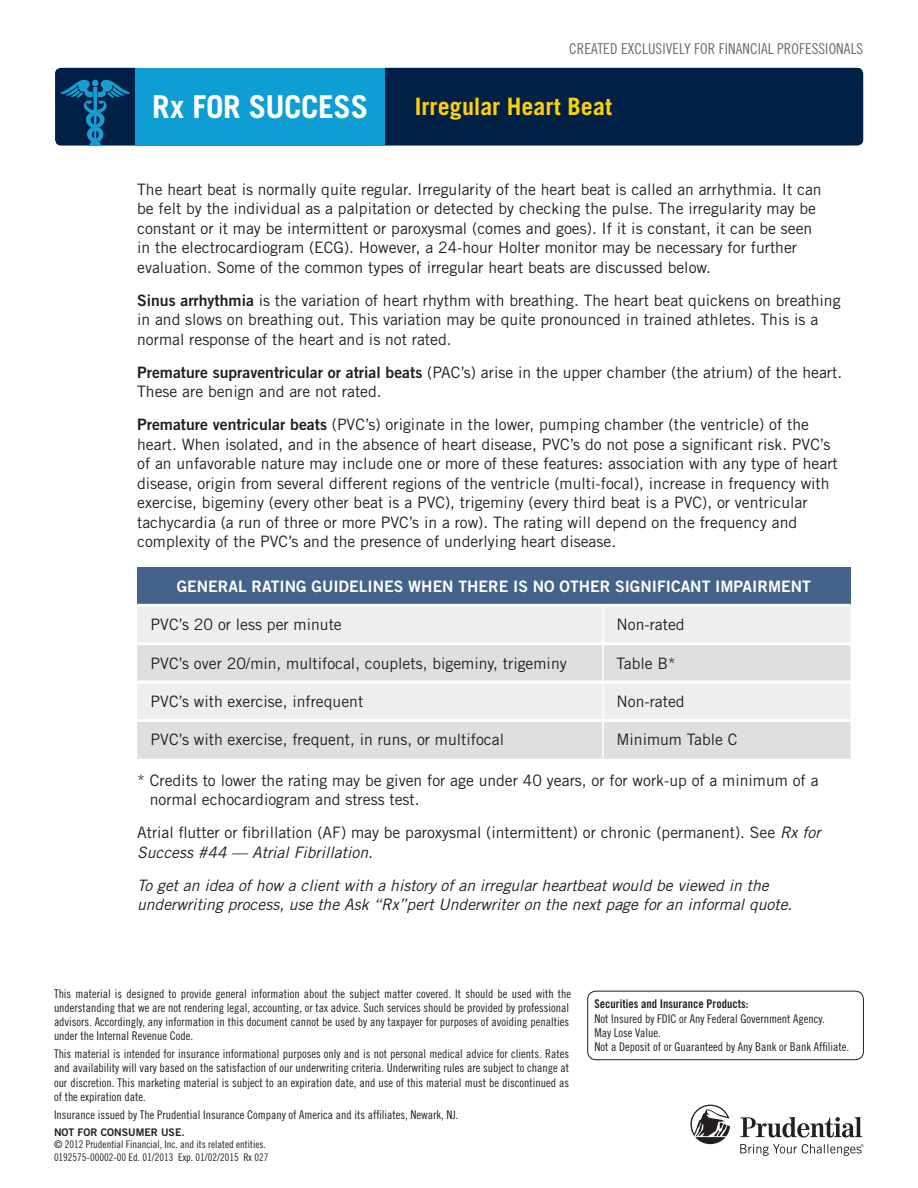
<style>
.page{position:relative;width:918px;height:1188px;background:#fff}
.page>*{position:absolute;margin:0;border:0;box-sizing:border-box;transform-origin:0 0}
.t1{font:700 31.5px "Trade Gothic LT Std";letter-spacing:-.015em;color:#fff}
.t2{font:700 24px "Trade Gothic LT Std";letter-spacing:.005em;color:#fed105}
.t3{font:15.75px/19.5px "Trade Gothic LT Std";color:#231f20}
.t4{font:italic 15.75px/19.5px "Trade Gothic LT Std";color:#231f20}
.t5{font:15.75px "Trade Gothic LT Std Bd 2";color:#fff}
.t6{font:15px "Trade Gothic LT Std Cn 18";letter-spacing:.005em;color:#6c6d70}
.t7{font:12px/14.2px "Trade Gothic LT Std Cn 18";color:#231f20}
.t8{font:12px "Trade Gothic LT Std Bd Cn 20";color:#231f20}
.t9{font:10.5px/12.6px "Trade Gothic LT Std Cn 18";color:#231f20}
.t10{font:10.5px "Trade Gothic LT Std Bd 2";color:#231f20}
.s1{font-family:"Trade Gothic LT Std Bd 2"}
.s2{font-style:italic}
</style>
<div class="page">
<div style="left:137px;top:567px;width:713px;height:38px;background:#44638b"></div>
<div style="left:137px;top:607px;width:713px;height:35px;background:#eeedef"></div>
<svg style="left:137px;top:645px;width:713px;height:114px;background:#e4e3e5"></svg>
<hr style="left:137px;top:604px;width:466px;height:3px;background:#fff">
<hr style="left:603px;top:604px;width:247px;height:3px;background:#fff">
<hr style="left:137px;top:681px;width:465px;height:3px;background:#fff">
<hr style="left:604px;top:681px;width:246px;height:3px;background:#fff">
<hr style="left:137px;top:719px;width:465px;height:3px;background:#fff">
<hr style="left:604px;top:719px;width:246px;height:3px;background:#fff">
<hr style="left:602px;top:607px;width:2px;height:37px;background:#fff">
<hr style="left:602px;top:644px;width:2px;height:38px;background:#fff">
<hr style="left:602px;top:682px;width:2px;height:38px;background:#fff">
<hr style="left:602px;top:720px;width:2px;height:39px;background:#fff">
<svg style="left:55px;top:68px;width:81px;height:78px;background:#063b62"></svg>
<div style="left:385px;top:68px;width:478px;height:78px;background:#002045"></div>
<div style="left:136px;top:68px;width:249px;height:78px;background:#0e9ed3"></div>
<svg style="left:690px;top:1105px;width:174px;height:51px"></svg>
<div style="left:588px;top:991px;width:276px;height:69px;border:1px solid #231f20;border-radius:8px"></div>
<p class="t6" style="left:569px;top:40px;width:8px">created</p>
<p class="t6" style="left:621px;top:40px;width:21px">exclusivel</p>
<p class="t6" style="left:684px;top:40px;width:42px">y for financial</p>
<p class="t6" style="left:777px;top:40px;width:29px">professi</p>
<p class="t6" style="left:829px;top:40px;width:15px">onals</p>
<h1 class="t1" style="left:152px;top:87px;width:218px">Rx FOR SUCCESS</h1>
<h2 class="t2" style="left:415px;top:92px;width:199px">Irregular Heart Beat</h2>
<p class="t3" style="left:137px;top:179px;width:686px">The heart beat is normally quite regular. Irregularity of the heart beat is called an arrhythmia. It can be felt by the individual as a palpitation or detected by checking the pulse. The irregularity may be constant or it may be intermittent or paroxysmal (comes and goes). If it is constant, it can be seen in the electrocardiogram (ECG). However, a 24-hour Holter monitor may be necessary for further evaluation. Some of the common types of irregular heart beats are discussed below.</p>
<p class="t3" style="left:137px;top:290px;width:705px"><span class="s1">Sinus arrhythmia</span> is the variation of heart rhythm with breathing. The heart beat quickens on breathing in and slows on breathing out. This variation may be quite pronounced in trained athletes. This is a normal response of the heart and is not rated.</p>
<p class="t3" style="left:137px;top:362px;width:707px"><span class="s1">Premature supraventricular or atrial beats</span> (PAC’s) arise in the upper chamber (the atrium) of the heart.<br>These are benign and are not rated.</p>
<p class="t3" style="left:137px;top:415px;width:702px"><span class="s1">Premature ventricular beats</span> (PVC’s) originate in the lower, pumping chamber (the ventricle) of the heart. When isolated, and in the absence of heart disease, PVC’s do not pose a significant risk. PVC’s of an unfavorable nature may include one or more of these features: association with any type of heart disease, origin from several different regions of the ventricle (multi-focal), increase in frequency with exercise, bigeminy (every other beat is a PVC), trigeminy (every third beat is a PVC), or ventricular tachycardia (a run of three or more PVC’s in a row). The rating will depend on the frequency and complexity of the PVC’s and the presence of underlying heart disease.</p>
<p class="t5" style="left:177px;top:576px;width:636px">General Rating Guidelines when there is no other significant impairment</p>
<p class="t3" style="left:151px;top:615px;width:193px">PVC’s 20 or less per minute</p>
<p class="t3" style="left:616px;top:615px;width:70px">Non-rated</p>
<p class="t3" style="left:151px;top:653px;width:418px">PVC’s over 20/min, multifocal, couplets, bigeminy, trigeminy</p>
<p class="t3" style="left:616px;top:653px;width:61px">Table B*</p>
<p class="t3" style="left:151px;top:691px;width:214px">PVC’s with exercise, infrequent</p>
<p class="t3" style="left:616px;top:691px;width:70px">Non-rated</p>
<p class="t3" style="left:151px;top:730px;width:355px">PVC’s with exercise, frequent, in runs, or multifocal</p>
<p class="t3" style="left:616px;top:730px;width:123px">Minimum Table C</p>
<p class="t3" style="left:150px;top:770px;width:670px;text-indent:-13px">* Credits to lower the rating may be given for age under 40 years, or for work-up of a minimum of a normal echocardiogram and stress test.</p>
<p class="t3" style="left:137px;top:823px;width:685px">Atrial flutter or fibrillation (AF) may be paroxysmal (intermittent) or chronic (permanent). See <span class="s2">Rx for<br>Success #44 — Atrial Fibrillation.</span></p>
<p class="t4" style="left:137px;top:876px;width:657px">To get an idea of how a client with a history of an irregular heartbeat would be viewed in the underwriting process, use the Ask “Rx”pert Underwriter on the next page for an informal quote.</p>
<p class="t7" style="left:54px;top:986px;width:519px">This material is designed to provide general information about the subject matter covered. It should be used with the understanding that we are not rendering legal, accounting, or tax advice. Such services should be provided by professional advisors. Accordingly, any information in this document cannot be used by any taxpayer for purposes of avoiding penalties under the Internal Revenue Code.</p>
<p class="t7" style="left:54px;top:1047px;width:517px;text-align:justify">This material is intended for insurance informational purposes only and is not personal medical advice for clients. Rates and availability will vary based on the satisfaction of our underwriting criteria. Underwriting rules are subject to change at our discretion. This marketing material is subject to an expiration date, and use of this material must be discontinued as of the expiration date.</p>
<p class="t7" style="left:54px;top:1107px;width:406px">Insurance issued by The Prudential Insurance Company of America and its affiliates, Newark, NJ.</p>
<p class="t10" style="left:54px;top:1125px;width:8px">NOT</p>
<p class="t10" style="left:78px;top:1125px;width:8px">FOR</p>
<p class="t10" style="left:101px;top:1125px;width:8px">CON</p>
<p class="t10" style="left:122px;top:1125px;width:15px">SUMER</p>
<p class="t10" style="left:161px;top:1125px;width:25px">USE.</p>
<p class="t9" style="left:54px;top:1138px;width:216px">© 2012 Prudential Financial, Inc. and its related entities.<br>0192575-00002-00 Ed. 01/2013 Exp. 01/02/2015 Rx 027</p>
<p class="t8" style="left:595px;top:997px;width:155px">Securities and Insurance Products:</p>
<p class="t7" style="left:595px;top:1011px;width:256px">Not Insured by FDIC or Any Federal Government Agency.<br>May Lose Value.<br>Not a Deposit of or Guaranteed by Any Bank or Bank Affiliate.</p>
</div>
